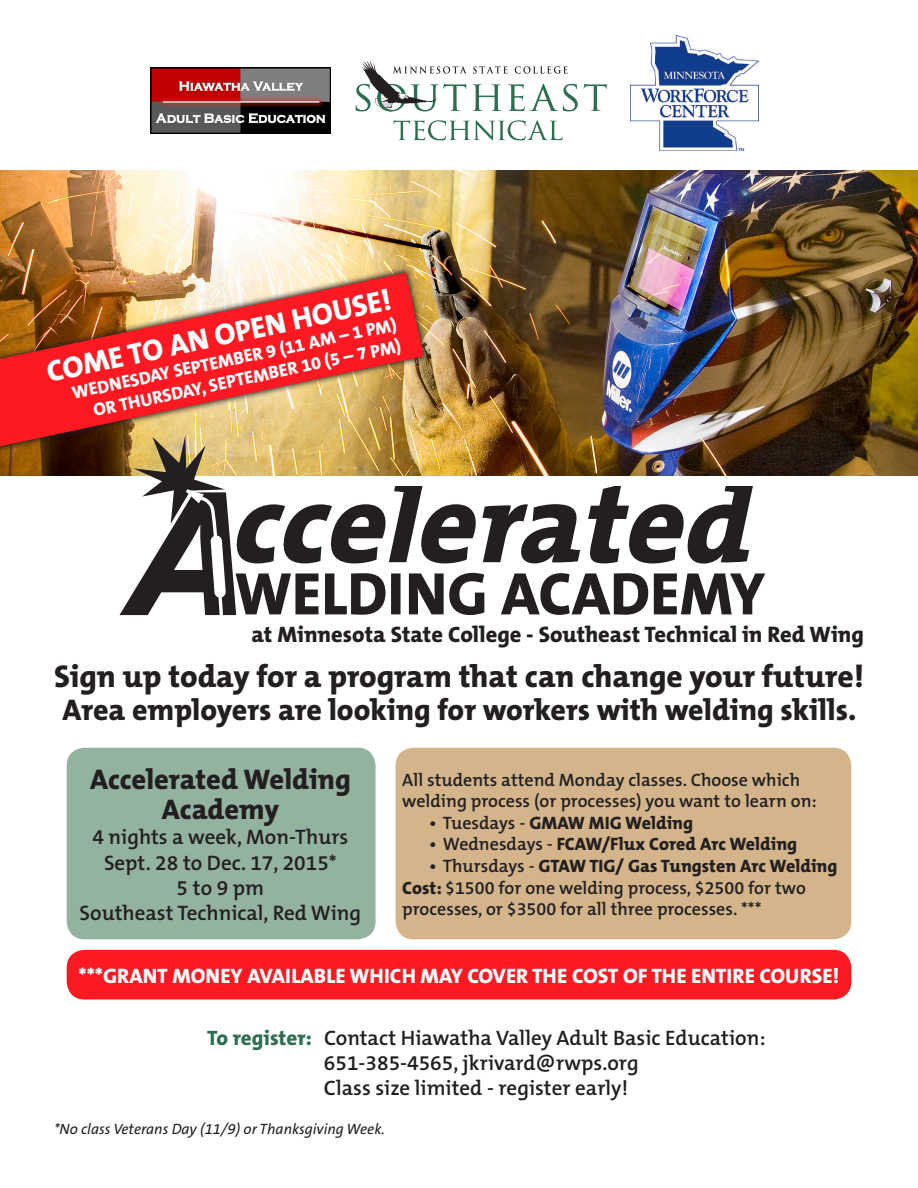
<style>
.page{position:relative;width:918px;height:1188px;background:#fff}
.page>*{position:absolute;margin:0;border:0;box-sizing:border-box;transform-origin:0 0}
.t1{font:800 31.5px "The Mix B8";color:#231f20}
.t2{font:800 30px "The Mix B8";color:#231f20}
.t3{font:800 30px "The Mix B8";color:#fff}
.t4{font:800 28.5px/30px "The Mix B8";color:#231f20;text-align:center}
.t5{font:800 22.5px "The Mix B8";color:#231f20}
.t6{font:600 21px "The Mix B6";color:#231f20}
.t7{font:800 21px "The Mix B8";color:#fff}
.t8{font:600 18px/21.6px "The Mix B6";color:#231f20}
.t9{font:800 18px "The Mix B8";color:#231f20}
.t10{font:800 18px "The Mix B8";color:#fff}
.t11{font:italic 15px "The Sans B5 Plain";color:#231f20}
.s1{font-family:"The Mix B6";font-weight:600}
.s2{font-family:"The Mix B8";font-weight:800}
.s3{font-family:"The Mix B8";font-weight:800;color:#2f6f51}
</style>
<div class="page">
<img style="left:0;top:170px;width:918px;height:305px">
<img style="left:0;top:266px;width:430px;height:210px">
<img style="left:0;top:273px;width:424px;height:173px">
<svg style="left:473px;top:66px;width:35px;height:8px"></svg>
<svg style="left:515px;top:66px;width:53px;height:8px"></svg>
<svg style="left:393px;top:120px;width:170px;height:20px"></svg>
<svg style="left:473px;top:84px;width:28px;height:27px"></svg>
<svg style="left:508px;top:84px;width:70px;height:27px"></svg>
<svg style="left:584px;top:84px;width:23px;height:27px"></svg>
<svg style="left:356px;top:61px;width:111px;height:50px"></svg>
<img style="left:151px;top:68px;width:179px;height:65px">
<img style="left:631px;top:36px;width:128px;height:114px">
<div style="left:67px;top:748px;width:309px;height:191px;background:#93b2a0;border-radius:18px"></div>
<div style="left:396px;top:748px;width:455px;height:191px;background:#d4b58b;border-radius:18px"></div>
<div style="left:67px;top:950px;width:784px;height:50px;background:#fc1921;border-radius:18px"></div>
<svg style="left:120px;top:435px;width:645px;height:181px"></svg>
<p class="t3" style="left:44px;top:356px;width:353px;rotate:-12deg">COME TO AN OPEN HOUSE!</p>
<p class="t10" style="left:70px;top:384px;width:333px;rotate:-12deg">WEDNESDAY SEPTEMBER 9 (11 AM – 1 PM)</p>
<p class="t10" style="left:92px;top:401px;width:315px;rotate:-12deg">OR THURSDAY, SEPTEMBER 10 (5 – 7 PM)</p>
<p class="t5" style="left:251px;top:622px;width:614px">at Minnesota State College - Southeast Technical in Red Wing</p>
<p class="t1" style="left:54px;top:660px;width:811px">Sign up today for a program that can change your future!</p>
<p class="t2" style="left:62px;top:694px;width:796px">Area employers are looking for workers with welding skills.</p>
<p class="t4" style="left:90px;top:765px;width:262px">Accelerated Welding<br>Academy</p>
<p class="t6" style="left:92px;top:826px;width:257px">4 nights a week, Mon-Thurs</p>
<p class="t6" style="left:104px;top:852px;width:234px">Sept. 28 to Dec. 17, 2015*</p>
<p class="t6" style="left:177px;top:877px;width:89px">5 to 9 pm</p>
<p class="t6" style="left:80px;top:902px;width:283px">Southeast Technical, Red Wing</p>
<p class="t8" style="left:402px;top:769px;width:416px">All students attend Monday classes. Choose which welding process (or processes) you want to learn on:</p>
<p class="t9" style="left:429px;top:813px;width:265px"><span class="s1">• Tuesdays -</span> GMAW MIG Welding</p>
<p class="t9" style="left:429px;top:835px;width:370px"><span class="s1">• Wednesdays -</span> FCAW/Flux Cored Arc Welding</p>
<p class="t9" style="left:429px;top:856px;width:410px"><span class="s1">• Thursdays -</span> GTAW TIG/ Gas Tungsten Arc Welding</p>
<p class="t8" style="left:402px;top:877px;width:405px"><span class="s2">Cost:</span> $1500 for one welding process, $2500 for two processes, or $3500 for all three processes. ***</p>
<p class="t7" style="left:79px;top:965px;width:762px">***GRANT MONEY AVAILABLE WHICH MAY COVER THE COST OF THE ENTIRE COURSE!</p>
<p class="t6" style="left:207px;top:1027px;width:560px"><span class="s3">To register:</span> Contact Hiawatha Valley Adult Basic Education:</p>
<p class="t6" style="left:324px;top:1052px;width:316px">651-385-4565, jkrivard@rwps.org</p>
<p class="t6" style="left:324px;top:1077px;width:306px">Class size limited - register early!</p>
<p class="t11" style="left:54px;top:1121px;width:332px">*No class Veterans Day (11/9) or Thanksgiving Week.</p>
</div>
